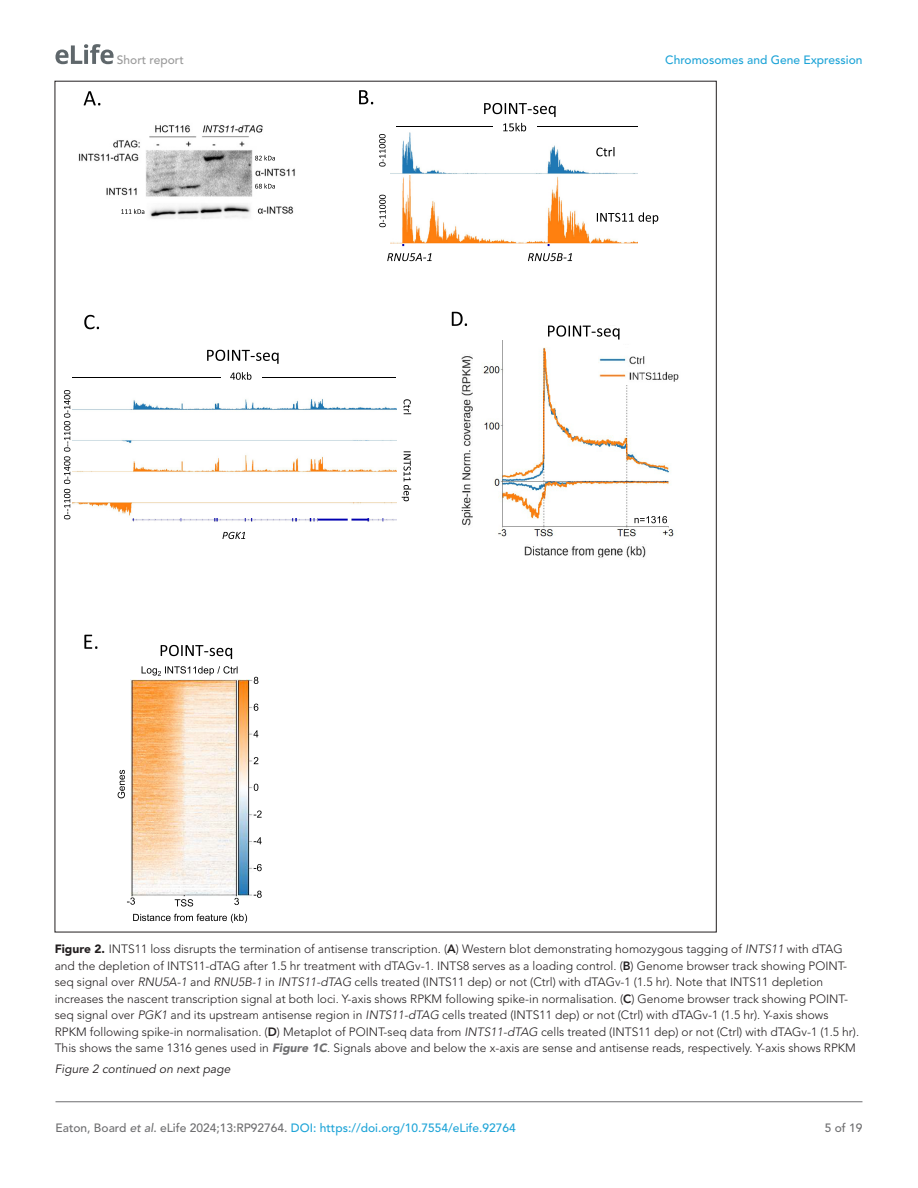
<style>
.page{position:relative;width:918px;height:1188px;background:#fff}
.page>*{position:absolute;margin:0;border:0;box-sizing:border-box;transform-origin:0 0}
.t1{font:300 12px/16.5px "Avenir LT Std";color:#231f20}
.t2{font:500 12px "Avenir LT Std";color:#1ea4d7}
.t3{font:italic 12px "Avenir LT Std";color:#231f20}
.t4{font:500 12px "Avenir LT Std";color:#9a9a9a}
.t5{font:500 12px "Avenir LT Std";color:#6e6e70}
.s1{font-weight:900}
.s2{font-weight:800}
.s3{font-style:italic}
.s4{font-weight:900;font-style:italic;color:#6e6e70}
.s5{color:#6e6e70}
.s6{font-style:italic;color:#6e6e70}
</style>
<div class="page">
<svg style="left:55px;top:44px;width:59px;height:20px"></svg>
<hr style="left:56px;top:1101px;width:806px;height:1px;background:#6e6e70">
<svg style="left:84px;top:91px;width:16px;height:14px"></svg>
<svg style="left:84px;top:315px;width:15px;height:14px"></svg>
<svg style="left:84px;top:635px;width:13px;height:14px"></svg>
<img style="left:461px;top:356px;width:12px;height:170px">
<img style="left:483px;top:341px;width:191px;height:196px">
<img style="left:524px;top:546px;width:122px;height:12px">
<img style="left:598px;top:349px;width:81px;height:36px">
<img style="left:538px;top:341px;width:130px;height:5px">
<svg style="left:635px;top:516px;width:32px;height:7px"></svg>
<img style="left:391px;top:132px;width:247px;height:115px">
<svg style="left:387px;top:253px;width:185px;height:8px"></svg>
<svg style="left:379px;top:195px;width:7px;height:32px"></svg>
<svg style="left:596px;top:147px;width:19px;height:9px"></svg>
<svg style="left:597px;top:212px;width:61px;height:12px"></svg>
<hr style="left:396px;top:126px;width:242px;height:1px;background:#000">
<div style="left:493px;top:115px;width:43px;height:24px;background:#fff"></div>
<svg style="left:503px;top:123px;width:23px;height:8px"></svg>
<hr style="left:72px;top:377px;width:324px;height:1px;background:#000">
<img style="left:72px;top:399px;width:324px;height:123px">
<svg style="left:64px;top:390px;width:6px;height:129px"></svg>
<svg style="left:222px;top:532px;width:23px;height:7px"></svg>
<div style="left:221px;top:365px;width:40px;height:22px;background:#fff"></div>
<svg style="left:230px;top:372px;width:21px;height:8px"></svg>
<svg style="left:402px;top:399px;width:9px;height:102px"></svg>
<svg style="left:484px;top:103px;width:72px;height:14px"></svg>
<svg style="left:207px;top:350px;width:72px;height:14px"></svg>
<svg style="left:535px;top:325px;width:98px;height:19px"></svg>
<svg style="left:161px;top:645px;width:71px;height:14px"></svg>
<img style="left:131px;top:679px;width:123px;height:218px">
<svg style="left:175px;top:899px;width:18px;height:8px"></svg>
<svg style="left:234px;top:898px;width:5px;height:7px"></svg>
<svg style="left:127px;top:897px;width:8px;height:8px"></svg>
<svg style="left:133px;top:914px;width:114px;height:9px"></svg>
<svg style="left:142px;top:666px;width:96px;height:10px"></svg>
<svg style="left:118px;top:770px;width:7px;height:28px"></svg>
<svg style="left:254px;top:677px;width:4px;height:7px"></svg>
<svg style="left:254px;top:704px;width:4px;height:7px"></svg>
<svg style="left:253px;top:730px;width:5px;height:7px"></svg>
<svg style="left:254px;top:757px;width:4px;height:7px"></svg>
<svg style="left:254px;top:784px;width:4px;height:7px"></svg>
<svg style="left:254px;top:811px;width:8px;height:7px"></svg>
<svg style="left:254px;top:837px;width:8px;height:7px"></svg>
<svg style="left:254px;top:864px;width:8px;height:7px"></svg>
<svg style="left:254px;top:891px;width:8px;height:7px"></svg>
<svg style="left:379px;top:134px;width:7px;height:33px"></svg>
<svg style="left:359px;top:90px;width:14px;height:14px"></svg>
<svg style="left:452px;top:312px;width:15px;height:14px"></svg>
<img style="left:78px;top:125px;width:217px;height:94px">
<svg style="left:255px;top:155px;width:20px;height:6px"></svg>
<svg style="left:255px;top:184px;width:20px;height:5px"></svg>
<svg style="left:121px;top:209px;width:23px;height:5px"></svg>
<p class="t4" style="left:117px;top:53px;width:68px">Short report</p>
<p class="t2" style="left:665px;top:53px;width:199px">Chromosomes and Gene Expression</p>
<p class="t1" style="left:55px;top:941px;width:806px"><span class="s1">Figure 2.</span> INTS11 loss disrupts the termination of antisense transcription. (<span class="s2">A</span>) Western blot demonstrating homozygous tagging of <span class="s3">INTS11</span> with dTAG and the depletion of INTS11-dTAG after 1.5 hr treatment with dTAGv-1. INTS8 serves as a loading control. (<span class="s2">B</span>) Genome browser track showing POINT&shy;seq signal over <span class="s3">RNU5A-1</span> and <span class="s3">RNU5B-1</span> in <span class="s3">INTS11-dTAG</span> cells treated (INTS11 dep) or not (Ctrl) with dTAGv-1 (1.5 hr). Note that INTS11 depletion increases the nascent transcription signal at both loci. Y-axis shows RPKM following spike-in normalisation. (<span class="s2">C</span>) Genome browser track showing POINT&shy;seq signal over <span class="s3">PGK1</span> and its upstream antisense region in <span class="s3">INTS11-dTAG</span> cells treated (INTS11 dep) or not (Ctrl) with dTAGv-1 (1.5 hr). Y-axis shows RPKM following spike-in normalisation. (<span class="s2">D</span>) Metaplot of POINT-seq data from <span class="s3">INTS11-dTAG</span> cells treated (INTS11 dep) or not (Ctrl) with dTAGv-1 (1.5 hr).<br>This shows the same 1316 genes used in <span class="s4">Figure 1C</span>. Signals above and below the x-axis are sense and antisense reads, respectively. Y-axis shows RPKM</p>
<p class="t3" style="left:55px;top:1062px;width:177px">Figure 2 continued on next page</p>
<p class="t2" style="left:56px;top:1121px;width:462px"><span class="s5">Eaton, Board</span> <span class="s6">et al</span><span class="s5">. eLife 2024;13:RP92764.</span> DOI: https://doi.org/10.7554/eLife.92764</p>
<p class="t5" style="left:825px;top:1121px;width:39px">5 of 19</p>
</div>
